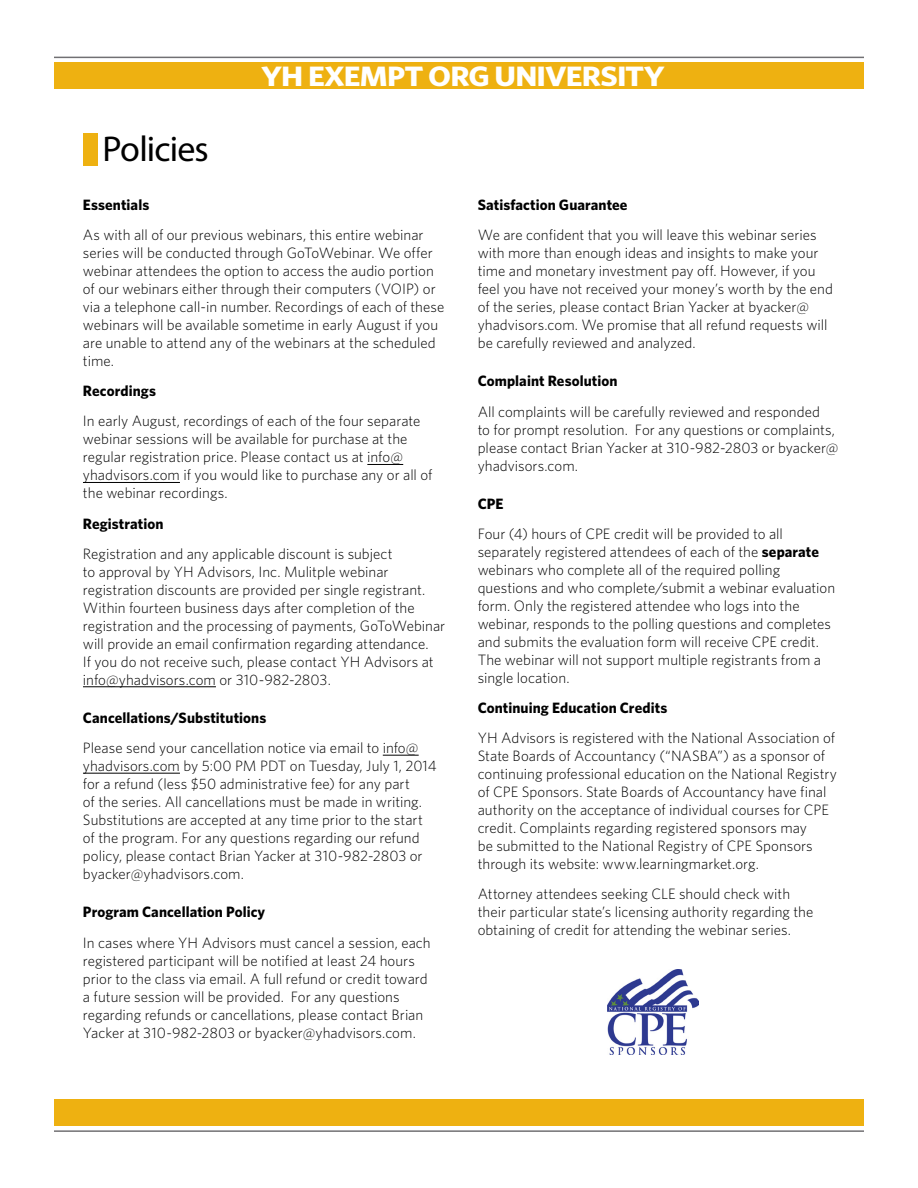
<style>
.page{position:relative;width:918px;height:1188px;background:#fff}
.page>*{position:absolute;margin:0;border:0;box-sizing:border-box;transform-origin:0 0}
.t1{font:36px "Myriad Pro";letter-spacing:-.025em;color:#000}
.t2{font:700 28.05px "Whitney HTF";letter-spacing:-.025em;color:#fff;scale:1.12 1}
.t3{font:300 15px/18px "Whitney HTF";color:#000}
.t4{font:700 15px "Whitney HTF";letter-spacing:.005em;color:#000}
.s1{font-weight:700}
</style>
<div class="page">
<div style="left:54px;top:62px;width:810px;height:27px;background:#eeb111"></div>
<hr style="left:54px;top:57px;width:810px;height:1px;background:#717073">
<div style="left:54px;top:1099px;width:810px;height:27px;background:#eeb111"></div>
<hr style="left:54px;top:1130px;width:810px;height:2px;background:#717073">
<div style="left:83px;top:134px;width:15px;height:32px;background:#eeb111"></div>
<hr style="left:367px;top:464px;width:36px;height:1px;background:#000">
<hr style="left:83px;top:482px;width:97px;height:1px;background:#000">
<hr style="left:83px;top:687px;width:133px;height:1px;background:#000">
<hr style="left:383px;top:755px;width:36px;height:1px;background:#000">
<hr style="left:83px;top:773px;width:97px;height:1px;background:#000">
<img style="left:608px;top:970px;width:90px;height:84px">
<h1 class="t1" style="left:103px;top:126px;width:108px">Policies</h1>
<h2 class="t2" style="left:261px;top:59px;width:362px">YH EXEMPT ORG UNIVERSITY</h2>
<p class="t4" style="left:83px;top:196px;width:68px">Essentials</p>
<p class="t3" style="left:83px;top:226px;width:363px">As with all of our previous webinars, this entire webinar series will be conducted through GoToWebinar. We offer webinar attendees the option to access the audio portion of our webinars either through their computers (VOIP) or via a telephone call-in number. Recordings of each of these webinars will be available sometime in early August if you are unable to attend any of the webinars at the scheduled time.</p>
<p class="t4" style="left:83px;top:382px;width:75px">Recordings</p>
<p class="t3" style="left:83px;top:412px;width:351px">In early August, recordings of each of the four separate webinar sessions will be available for purchase at the regular registration price. Please contact us at info@ yhadvisors.com if you would like to purchase any or all of the webinar recordings.</p>
<p class="t4" style="left:83px;top:514px;width:82px">Registration</p>
<p class="t3" style="left:83px;top:544px;width:364px">Registration and any applicable discount is subject<br>to approval by YH Advisors, Inc. Mulitple webinar registration discounts are provided per single registrant.<br>Within fourteen business days after completion of the registration and the processing of payments, GoToWebinar will provide an email confirmation regarding attendance.<br>If you do not receive such, please contact YH Advisors at info@yhadvisors.com or 310-982-2803.</p>
<p class="t4" style="left:83px;top:709px;width:185px">Cancellations/Substitutions</p>
<p class="t3" style="left:83px;top:739px;width:355px">Please send your cancellation notice via email to info@ yhadvisors.com by 5:00 PM PDT on Tuesday, July 1, 2014 for a refund (less $50 administrative fee) for any part<br>of the series. All cancellations must be made in writing.<br>Substitutions are accepted at any time prior to the start of the program. For any questions regarding our refund policy, please contact Brian Yacker at 310-982-2803 or byacker@yhadvisors.com.</p>
<p class="t4" style="left:83px;top:903px;width:184px">Program Cancellation Policy</p>
<p class="t3" style="left:83px;top:933px;width:349px">In cases where YH Advisors must cancel a session, each registered participant will be notified at least 24 hours prior to the class via email. A full refund or credit toward a future session will be provided. For any questions regarding refunds or cancellations, please contact Brian Yacker at 310-982-2803 or byacker@yhadvisors.com.</p>
<p class="t4" style="left:478px;top:196px;width:151px">Satisfaction Guarantee</p>
<p class="t3" style="left:478px;top:226px;width:357px">We are confident that you will leave this webinar series with more than enough ideas and insights to make your time and monetary investment pay off. However, if you feel you have not received your money’s worth by the end of the series, please contact Brian Yacker at byacker@ yhadvisors.com. We promise that all refund requests will be carefully reviewed and analyzed.</p>
<p class="t4" style="left:478px;top:372px;width:141px">Complaint Resolution</p>
<p class="t3" style="left:478px;top:402px;width:362px">All complaints will be carefully reviewed and responded<br>to for prompt resolution. For any questions or complaints, please contact Brian Yacker at 310-982-2803 or byacker@ yhadvisors.com.</p>
<p class="t4" style="left:478px;top:495px;width:27px">CPE</p>
<p class="t3" style="left:478px;top:525px;width:359px">Four (4) hours of CPE credit will be provided to all separately registered attendees of each of the <span class="s1">separate </span>webinars who complete all of the required polling questions and who complete/submit a webinar evaluation form. Only the registered attendee who logs into the webinar, responds to the polling questions and completes and submits the evaluation form will receive CPE credit.<br>The webinar will not support multiple registrants from a single location.</p>
<p class="t4" style="left:478px;top:699px;width:191px">Continuing Education Credits</p>
<p class="t3" style="left:478px;top:729px;width:361px">YH Advisors is registered with the National Association of State Boards of Accountancy (“NASBA”) as a sponsor of continuing professional education on the National Registry of CPE Sponsors. State Boards of Accountancy have final authority on the acceptance of individual courses for CPE credit. Complaints regarding registered sponsors may<br>be submitted to the National Registry of CPE Sponsors through its website: www.learningmarket.org.</p>
<p class="t3" style="left:478px;top:885px;width:337px">Attorney attendees seeking CLE should check with their particular state’s licensing authority regarding the obtaining of credit for attending the webinar series.</p>
</div>
